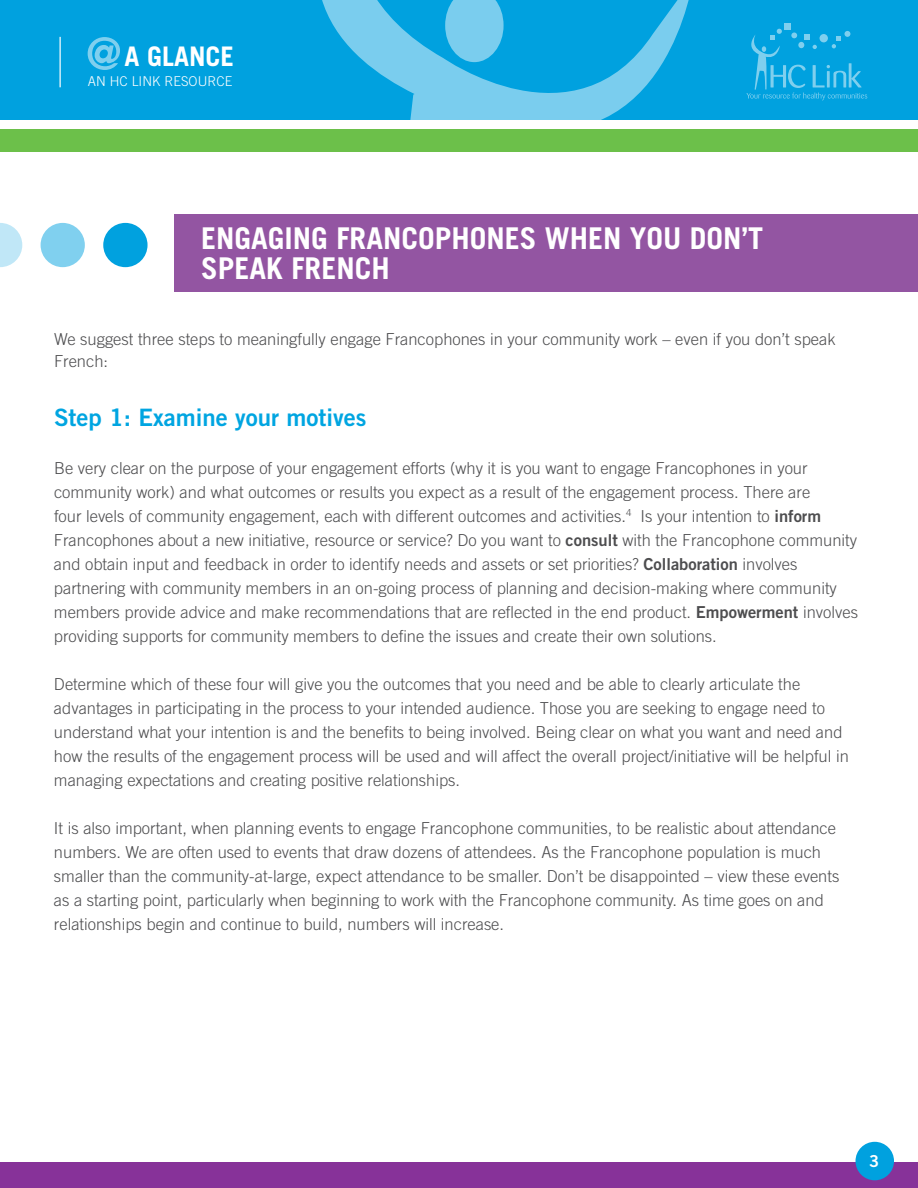
<style>
.page{position:relative;width:918px;height:1188px;background:#fff}
.page>*{position:absolute;margin:0;border:0;box-sizing:border-box;transform-origin:0 0}
.t1{font:700 30px "Trade Gothic LT Std";color:#fff}
.t2{font:700 27px "Trade Gothic LT Std";color:#fff}
.t3{font:24px "Trade Gothic LT Std Bd 2";color:#00a5e1}
.t4{font:300 16.5px/24px "Trade Gothic LT Std";color:#4d4d4f}
.t5{font:16.5px "Trade Gothic LT Std Bd 2";color:#fff}
.t6{font:300 13.5px "Trade Gothic LT Std";letter-spacing:.005em;color:#fff}
.s1{font-family:"Trade Gothic LT Std Bd 2";font-weight:400}
</style>
<div class="page">
<div style="left:0;top:0;width:918px;height:120px;background:#00a1df"></div>
<svg style="left:291px;top:0;width:402px;height:215px"></svg>
<div style="left:0;top:129px;width:918px;height:23px;background:#6cc04a"></div>
<hr style="left:59px;top:37px;width:2px;height:50px;background:#fff">
<div style="left:0;top:1162px;width:918px;height:26px;background:#873299"></div>
<div style="left:855px;top:1142px;width:39px;height:38px;background:#00a1df;border-radius:50%"></div>
<svg style="left:88px;top:37px;width:32px;height:33px"></svg>
<div style="left:784px;top:23px;width:7px;height:7px;background:#7fcfee"></div>
<svg style="left:746px;top:29px;width:121px;height:71px"></svg>
<div style="left:174px;top:215px;width:744px;height:77px;background:#9355a2"></div>
<div style="left:103px;top:223px;width:45px;height:44px;background:#00a1df;border-radius:50%"></div>
<div style="left:41px;top:223px;width:44px;height:44px;background:#80d0ef;border-radius:50%"></div>
<svg style="left:0;top:223px;width:22px;height:44px"></svg>
<h2 class="t2" style="left:125px;top:40px;width:111px">A GLANCE</h2>
<p class="t6" style="left:88px;top:73px;width:146px">AN HC LINK RESOURCE</p>
<h1 class="t1" style="left:201px;top:220px;width:17px">ENGAGING</h1>
<h1 class="t1" style="left:336px;top:220px;width:17px">FRANC</h1>
<h1 class="t1" style="left:418px;top:220px;width:85px">OPHONES</h1>
<h1 class="t1" style="left:545px;top:220px;width:42px">WHEN</h1>
<h1 class="t1" style="left:630px;top:220px;width:128px">YOU DON’T</h1>
<h1 class="t1" style="left:201px;top:250px;width:18px">SPEAK</h1>
<h1 class="t1" style="left:291px;top:250px;width:17px">FRENCH</h1>
<p class="t4" style="left:54px;top:328px;width:783px;line-height:22.5px">We suggest three steps to meaningfully engage Francophones in your community work – even if you don’t speak<br>French:</p>
<h3 class="t3" style="left:54px;top:402px;width:314px">Step 1: Examine your motives</h3>
<p class="t4" style="left:54px;top:456px;width:805px">Be very clear on the purpose of your engagement efforts (why it is you want to engage Francophones in your community work) and what outcomes or results you expect as a result of the engagement process. There are<br>four levels of community engagement, each with different outcomes and activities.<sup>4</sup> I s your intention to <span class="s1">inform </span>Francophones about a new initiative, resource or service? Do you want to <span class="s1">consult</span> with the Francophone community and obtain input and feedback in order to identify needs and assets or set priorities? <span class="s1">Collaboration</span> involves partnering with community members in an on-going process of planning and decision-making where community members provide advice and make recommendations that are reflected in the end product. <span class="s1">Empowerment</span> involves providing supports for community members to define the issues and create their own solutions.</p>
<p class="t4" style="left:54px;top:672px;width:796px">Determine which of these four will give you the outcomes that you need and be able to clearly articulate the advantages in participating in the process to your intended audience. Those you are seeking to engage need to understand what your intention is and the benefits to being involved. Being clear on what you want and need and how the results of the engagement process will be used and will affect the overall project/initiative will be helpful in managing expectations and creating positive relationships.</p>
<p class="t4" style="left:54px;top:816px;width:787px">It is also important, when planning events to engage Francophone communities, to be realistic about attendance numbers. We are often used to events that draw dozens of attendees. As the Francophone population is much smaller than the community-at-large, expect attendance to be smaller. Don’t be disappointed – view these events as a starting point, particularly when beginning to work with the Francophone community. As time goes on and relationships begin and continue to build, numbers will increase.</p>
<p class="t5" style="left:869px;top:1151px;width:12px">3</p>
</div>
